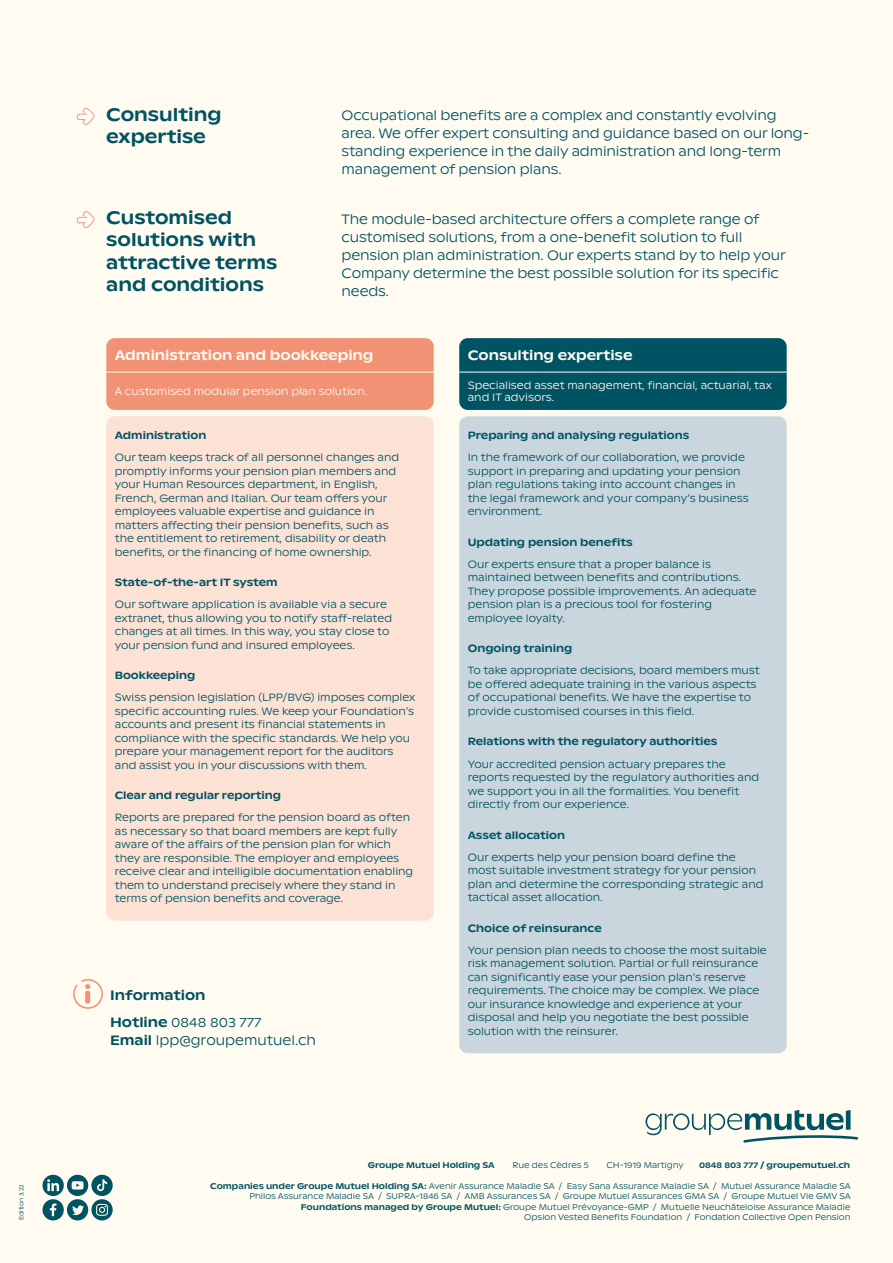
<style>
.page{position:relative;width:893px;height:1263px;background:#fffbf1}
.page>*{position:absolute;margin:0;border:0;box-sizing:border-box;transform-origin:0 0}
.t1{font:500 18px/22.5px "ABC Ginto Nord";color:#005362}
.t2{font:300 13.5px/18px "ABC Ginto Nord";letter-spacing:-.01em;color:#005362}
.t3{font:500 13.5px "ABC Ginto Nord";color:#fffbf1}
.t4{font:500 13.5px/26.5px "ABC Ginto Nord";color:#005362}
.t5{font:300 10.5px/13.5px "ABC Ginto Nord";color:#005362}
.t6{font:500 10.5px "ABC Ginto Nord";color:#005362}
.t7{font:300 10.5px/12.3px "ABC Ginto Nord";color:#fffbf1}
.t8{font:300 8.25px/10.5px "ABC Ginto Nord";color:#005362;text-align:right}
.t9{font:500 8.25px "ABC Ginto Nord";color:#005362}
.t10{font:300 6px "ABC Ginto Nord";letter-spacing:-.005em;color:#005362}
.s1{font-weight:300}
.s2{font-weight:500}
</style>
<div class="page">
<svg style="left:43px;top:1110px;width:815px;height:110px"></svg>
<svg style="left:77px;top:107px;width:18px;height:18px"></svg>
<svg style="left:77px;top:211px;width:18px;height:17px"></svg>
<div style="left:106px;top:338px;width:328px;height:72px;background:#f29274;border-radius:9px"></div>
<div style="left:459px;top:338px;width:328px;height:72px;background:#005362;border-radius:9px"></div>
<div style="left:106px;top:416px;width:328px;height:505px;background:#fce1d5;border-radius:9px"></div>
<div style="left:459px;top:416px;width:328px;height:637px;background:#cad6dd;border-radius:9px"></div>
<hr style="left:459px;top:372px;width:328px;height:1px;background:#fffbf1">
<hr style="left:106px;top:372px;width:328px;height:1px;background:#fffbf1">
<svg style="left:73px;top:979px;width:30px;height:30px"></svg>
<p class="t10" style="left:18px;top:1220px;width:38px;rotate:-90deg">Edition 3.22</p>
<h1 class="t1" style="left:106px;top:103px;width:117px">Consulting expertise</h1>
<p class="t2" style="left:342px;top:107px;width:469px">Occupational benefits are a complex and constantly evolving area. We offer expert consulting and guidance based on our long&shy;standing experience in the daily administration and long-term management of pension plans.</p>
<h1 class="t1" style="left:106px;top:206px;width:172px">Customised solutions with attractive terms and conditions</h1>
<p class="t2" style="left:342px;top:210px;width:446px">The module-based architecture offers a complete range of customised solutions, from a one-benefit solution to full pension plan administration. Our experts stand by to help your Company determine the best possible solution for its specific needs.</p>
<p class="t3" style="left:115px;top:347px;width:260px">Administration and bookkeeping</p>
<p class="t3" style="left:468px;top:347px;width:166px">Consulting expertise</p>
<p class="t7" style="left:115px;top:385px;width:254px">A customised modular pension plan solution.</p>
<p class="t7" style="left:468px;top:379px;width:306px">Specialised asset management, financial, actuarial, tax and IT advisors.</p>
<p class="t6" style="left:115px;top:429px;width:93px">Administration</p>
<p class="t5" style="left:115px;top:451px;width:286px">Our team keeps track of all personnel changes and promptly informs your pension plan members and your Human Resources department, in English, French, German and Italian. Our team offers your employees valuable expertise and guidance in matters affecting their pension benefits, such as the entitlement to retirement, disability or death benefits, or the financing of home ownership.</p>
<p class="t6" style="left:115px;top:576px;width:164px">State-of-the-art IT system</p>
<p class="t5" style="left:115px;top:598px;width:279px">Our software application is available via a secure extranet, thus allowing you to notify staff-related changes at all times. In this way, you stay close to your pension fund and insured employees.</p>
<p class="t6" style="left:115px;top:669px;width:82px">Bookkeeping</p>
<p class="t5" style="left:115px;top:691px;width:302px">Swiss pension legislation (LPP/BVG) imposes complex specific accounting rules. We keep your Foundation’s accounts and present its financial statements in compliance with the specific standards. We help you prepare your management report for the auditors and assist you in your discussions with them.</p>
<p class="t6" style="left:115px;top:789px;width:168px">Clear and regular reporting</p>
<p class="t5" style="left:115px;top:811px;width:300px">Reports are prepared for the pension board as often as necessary so that board members are kept fully aware of the affairs of the pension plan for which they are responsible. The employer and employees receive clear and intelligible documentation enabling them to understand precisely where they stand in terms of pension benefits and coverage.</p>
<p class="t6" style="left:468px;top:429px;width:223px">Preparing and analysing regulations</p>
<p class="t5" style="left:468px;top:451px;width:282px">In the framework of our collaboration, we provide support in preparing and updating your pension plan regulations taking into account changes in the legal framework and your company’s business environment.</p>
<p class="t6" style="left:468px;top:536px;width:167px">Updating pension benefits</p>
<p class="t5" style="left:468px;top:557px;width:290px">Our experts ensure that a proper balance is maintained between benefits and contributions.<br>They propose possible improvements. An adequate pension plan is a precious tool for fostering employee loyalty.</p>
<p class="t6" style="left:468px;top:642px;width:106px">Ongoing training</p>
<p class="t5" style="left:468px;top:664px;width:293px">To take appropriate decisions, board members must be offered adequate training in the various aspects of occupational benefits. We have the expertise to provide customised courses in this field.</p>
<p class="t6" style="left:468px;top:735px;width:251px">Relations with the regulatory authorities</p>
<p class="t5" style="left:468px;top:757px;width:293px">Your accredited pension actuary prepares the reports requested by the regulatory authorities and we support you in all the formalities. You benefit directly from our experience.</p>
<p class="t6" style="left:468px;top:828px;width:99px">Asset allocation</p>
<p class="t5" style="left:468px;top:850px;width:297px">Our experts help your pension board define the most suitable investment strategy for your pension plan and determine the corresponding strategic and tactical asset allocation.</p>
<p class="t6" style="left:468px;top:921px;width:136px">Choice of reinsurance</p>
<p class="t5" style="left:468px;top:943px;width:301px">Your pension plan needs to choose the most suitable risk management solution. Partial or full reinsurance can significantly ease your pension plan’s reserve requirements. The choice may be complex. We place our insurance knowledge and experience at your disposal and help you negotiate the best possible solution with the reinsurer.</p>
<p class="t4" style="left:110px;top:982px;width:153px">Information<br>Hotline <span class="s1">0848 803 777</span></p>
<p class="t2" style="left:110px;top:1031px;width:207px"><span class="s2">Email</span> lpp@groupemutuel.ch</p>
<p class="t9" style="left:368px;top:1160px;width:129px">Groupe Mutuel Holding SA</p>
<p class="t8" style="left:513px;top:1160px;width:78px">Rue des Cèdres 5</p>
<p class="t8" style="left:606px;top:1160px;width:79px">CH-1919 Martigny</p>
<p class="t9" style="left:699px;top:1160px;width:153px">0848 803 777 / groupemutuel.ch</p>
<p class="t8" style="left:210px;top:1181px;width:642px"><span class="s2">Companies under Groupe Mutuel Holding SA:</span> Avenir Assurance Maladie SA / Easy Sana Assurance Maladie SA / Mutuel Assurance Maladie SA Philos Assurance Maladie SA / SUPRA-1846 SA / AMB Assurances SA / Groupe Mutuel Assurances GMA SA / Groupe Mutuel Vie GMV SA <span class="s2">Foundations managed by Groupe Mutuel:</span> Groupe Mutuel Prévoyance-GMP / Mutuelle Neuchâteloise Assurance Maladie<br>Opsion Vested Benefits Foundation / Fondation Collective Open Pension</p>
</div>
